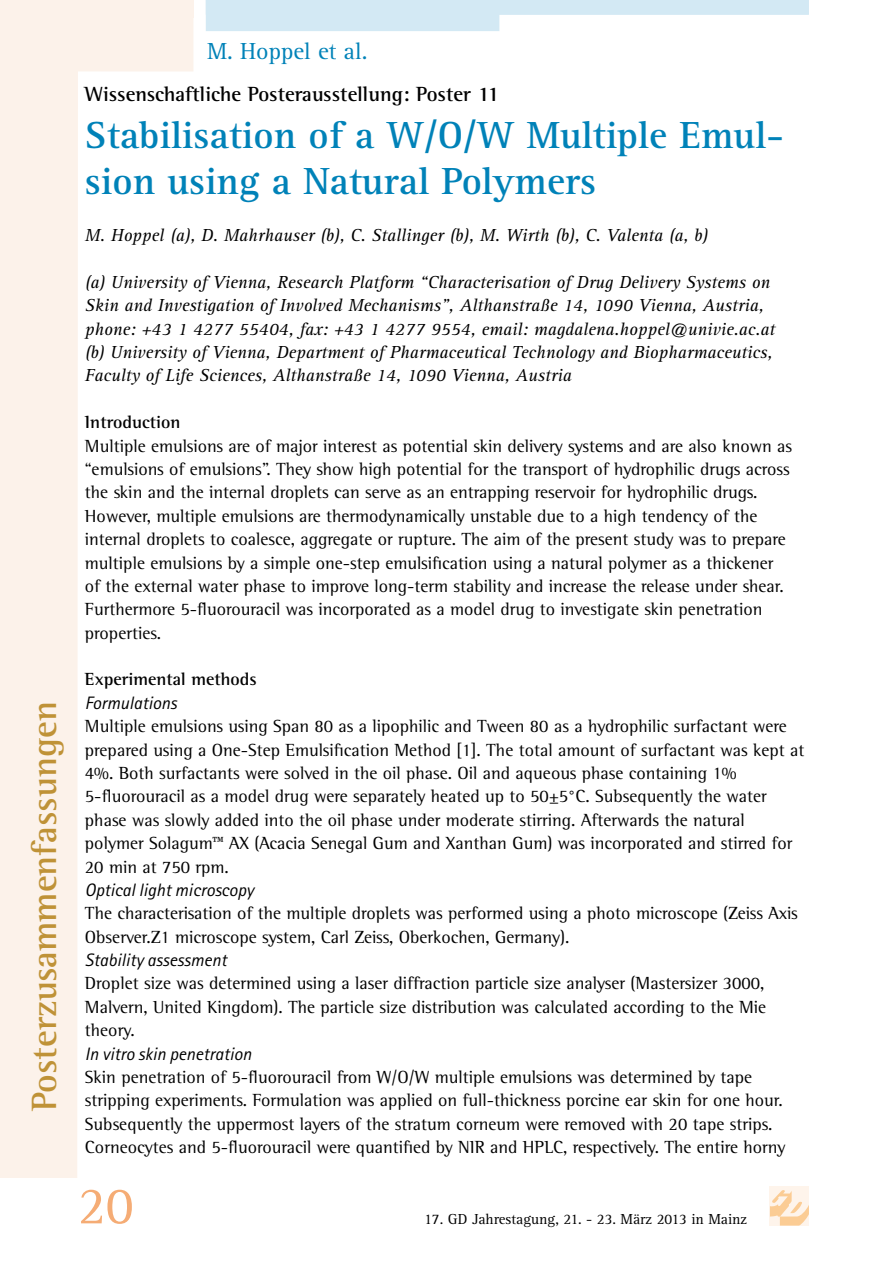
<style>
.page{position:relative;width:893px;height:1263px;background:#fff}
.page>*{position:absolute;margin:0;border:0;box-sizing:border-box;transform-origin:0 0}
.t1{font:54px "Agfa Rotis Serif";color:#f5ac75}
.t2{font:700 39px/46.8px "Agfa Rotis Serif";color:#0082b8}
.t3{font:700 36px "Agfa Rotis Semi Serif";color:#bf9237}
.t4{font:24px "Agfa Rotis Serif";color:#0082b8}
.t5{font:700 21px "Agfa Rotis Semi Serif";color:#000}
.t6{font:18px/23.4px "Agfa Rotis Semi Serif";color:#000}
.t7{font:italic 18px/23.4px "Agfa Rotis Serif";color:#000}
.t8{font:italic 18px "Agfa Rotis Sans Serif";color:#000}
.t9{font:700 18px "Agfa Rotis Semi Serif";color:#000}
.t10{font:15px "Agfa Rotis Serif";color:#000}
</style>
<div class="page">
<div style="left:770px;top:1186px;width:39px;height:39px;background:#fef4eb"></div>
<svg style="left:770px;top:1190px;width:39px;height:35px"></svg>
<svg style="left:0;top:0;width:194px;height:1178px"></svg>
<div style="left:0;top:0;width:193px;height:17px;background:#fcf2ea"></div>
<svg style="left:206px;top:0;width:603px;height:31px"></svg>
<h3 class="t3" style="left:23px;top:1111px;width:411px;rotate:-90deg">Posterzusammenfassungen</h3>
<h3 class="t4" style="left:207px;top:37px;width:162px">M. Hoppel et al.</h3>
<p class="t5" style="left:85px;top:81px;width:416px">Wissenschaftliche Posterausstellung: Poster 11</p>
<h2 class="t2" style="left:85px;top:112px;width:701px">Stabilisation of a W/O/W Multiple Emul&shy;sion using a Natural Polymers</h2>
<p class="t7" style="left:85px;top:224px;width:625px">M. Hoppel (a), D. Mahrhauser (b), C. Stallinger (b), M. Wirth (b), C. Valenta (a, b)</p>
<p class="t7" style="left:85px;top:271px;width:692px">(a) University of Vienna, Research Platform “Characterisation of Drug Delivery Systems on Skin and Investigation of Involved Mechanisms”, Althanstraße 14, 1090 Vienna, Austria, phone: +43 1 4277 55404, fax: +43 1 4277 9554, email: magdalena.hoppel@univie.ac.at (b) University of Vienna, Department of Pharmaceutical Technology and Biopharmaceutics, Faculty of Life Sciences, Althanstraße 14, 1090 Vienna, Austria</p>
<p class="t9" style="left:85px;top:411px;width:97px">Introduction</p>
<p class="t6" style="left:85px;top:434px;width:708px">Multiple emulsions are of major interest as potential skin delivery systems and are also known as “emulsions of emulsions”. They show high potential for the transport of hydrophilic drugs across the skin and the internal droplets can serve as an entrapping reservoir for hydrophilic drugs.<br>However, multiple emulsions are thermodynamically unstable due to a high tendency of the internal droplets to coalesce, aggregate or rupture. The aim of the present study was to prepare multiple emulsions by a simple one-step emulsification using a natural polymer as a thickener of the external water phase to improve long-term stability and increase the release under shear.<br>Furthermore 5-fluorouracil was incorporated as a model drug to investigate skin penetration properties.</p>
<p class="t9" style="left:85px;top:669px;width:173px">Experimental methods</p>
<p class="t8" style="left:85px;top:692px;width:93px">Formulations</p>
<p class="t6" style="left:85px;top:714px;width:721px">Multiple emulsions using Span 80 as a lipophilic and Tween 80 as a hydrophilic surfactant were prepared using a One-Step Emulsification Method [1]. The total amount of surfactant was kept at 4%. Both surfactants were solved in the oil phase. Oil and aqueous phase containing 1% 5-fluorouracil as a model drug were separately heated up to 50±5°C. Subsequently the water phase was slowly added into the oil phase under moderate stirring. Afterwards the natural polymer Solagum™ AX (Acacia Senegal Gum and Xanthan Gum) was incorporated and stirred for 20 min at 750 rpm.</p>
<p class="t8" style="left:85px;top:879px;width:170px">Optical light microscopy</p>
<p class="t6" style="left:85px;top:901px;width:714px">The characterisation of the multiple droplets was performed using a photo microscope (Zeiss Axis<br>Observer.Z1 microscope system, Carl Zeiss, Oberkochen, Germany).</p>
<p class="t8" style="left:85px;top:949px;width:143px">Stability assessment</p>
<p class="t6" style="left:85px;top:972px;width:683px;text-align:justify">Droplet size was determined using a laser diffraction particle size analyser (Mastersizer 3000, Malvern, United Kingdom). The particle size distribution was calculated according to the Mie theory.</p>
<p class="t8" style="left:85px;top:1043px;width:168px">In vitro skin penetration</p>
<p class="t6" style="left:85px;top:1065px;width:702px">Skin penetration of 5-fluorouracil from W/O/W multiple emulsions was determined by tape stripping experiments. Formulation was applied on full-thickness porcine ear skin for one hour.<br>Subsequently the uppermost layers of the stratum corneum were removed with 20 tape strips.<br>Corneocytes and 5-fluorouracil were quantified by NIR and HPLC, respectively. The entire horny</p>
<h1 class="t1" style="left:78px;top:1175px;width:58px">20</h1>
<p class="t10" style="left:424px;top:1210px;width:325px">17. GD Jahrestagung, 21. - 23. März 2013 in Mainz</p>
</div>
